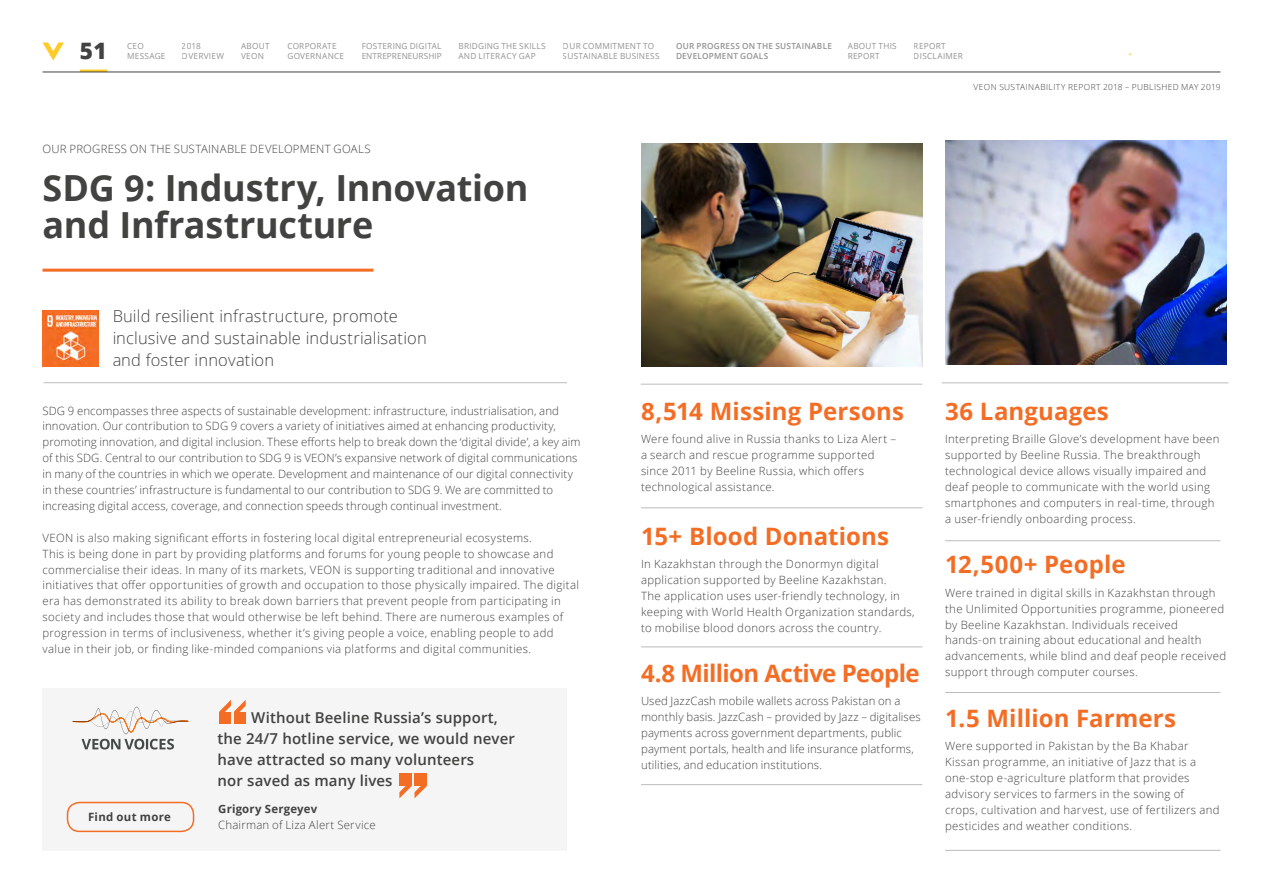
<style>
.page{position:relative;width:1263px;height:893px;background:#fff}
.page>*{position:absolute;margin:0;border:0;box-sizing:border-box;transform-origin:0 0}
.t1{font:700 36px/37.5px "Open Sans";letter-spacing:-.01em;color:#424241}
.t2{font:700 24px "Open Sans";letter-spacing:.005em;color:#f36d25}
.t3{font:700 24px "Open Sans";letter-spacing:-.025em;color:#f36d25}
.t4{font:800 22.65px "Open Sans";color:#424241}
.t5{font:300 16.5px/21.8px "Open Sans";letter-spacing:.01em;color:#424241}
.t6{font:600 15px/21px "Open Sans";letter-spacing:.01em;color:#424241}
.t7{font:300 11.4px/15.9px "Open Sans";letter-spacing:.025em;color:#424241}
.t8{font:700 11.4px "Open Sans";letter-spacing:.02em;color:#424241}
.t9{font:8.4px/9.6px "Open Sans";letter-spacing:.03em;color:#929292}
.t10{font:300 8.4px "Open Sans";letter-spacing:.045em;color:#424241}
.t11{font:600 8.4px "Open Sans";letter-spacing:.03em;color:#929292}
</style>
<div class="page">
<hr style="left:43px;top:269px;width:330px;height:3px;background:#f36d25">
<img style="left:43px;top:310px;width:56px;height:57px">
<hr style="left:44px;top:382px;width:523px;height:1px;background:#bcbcbc">
<img style="left:641px;top:143px;width:281px;height:224px">
<img style="left:945px;top:141px;width:281px;height:223px">
<div style="left:43px;top:688px;width:524px;height:163px;background:#f5f5f5"></div>
<div style="left:219px;top:712px;width:12px;height:12px;background:#f36d25"></div>
<div style="left:234px;top:712px;width:12px;height:12px;background:#f36d25"></div>
<svg style="left:219px;top:700px;width:27px;height:12px"></svg>
<div style="left:414px;top:774px;width:13px;height:12px;background:#f36d25"></div>
<div style="left:399px;top:774px;width:13px;height:12px;background:#f36d25"></div>
<svg style="left:399px;top:786px;width:28px;height:12px"></svg>
<div style="left:67px;top:802px;width:127px;height:30px;border:2px solid #f36d25;border-radius:12px"></div>
<svg style="left:73px;top:707px;width:115px;height:42px"></svg>
<hr style="left:641px;top:384px;width:281px;height:1px;background:#bcbcbc">
<hr style="left:641px;top:508px;width:281px;height:1px;background:#bcbcbc">
<hr style="left:641px;top:647px;width:281px;height:1px;background:#bcbcbc">
<hr style="left:641px;top:784px;width:281px;height:1px;background:#bcbcbc">
<hr style="left:942px;top:383px;width:286px;height:1px;background:#bcbcbc">
<hr style="left:945px;top:540px;width:275px;height:1px;background:#bcbcbc">
<hr style="left:945px;top:692px;width:275px;height:1px;background:#bcbcbc">
<hr style="left:945px;top:850px;width:275px;height:1px;background:#bcbcbc">
<svg style="left:43px;top:43px;width:21px;height:17px"></svg>
<hr style="left:80px;top:70px;width:27px;height:2px;background:#ffcb24">
<hr style="left:43px;top:72px;width:1177px;height:1px;background:#424241">
<h3 class="t4" style="left:80px;top:33px;width:28px">51</h3>
<p class="t11" style="left:676px;top:50px;width:94px">DEVELOPMENT GOALS</p>
<p class="t9" style="left:127px;top:41px;width:40px">CEO<br>MESSAGE</p>
<p class="t9" style="left:241px;top:41px;width:30px">ABOUT<br>VEON</p>
<p class="t9" style="left:287px;top:41px;width:58px">CORPORATE<br>GOVERNANCE</p>
<p class="t9" style="left:182px;top:41px;width:44px">2018<br>OVERVIEW</p>
<p class="t9" style="left:362px;top:41px;width:82px">FOSTERING DIGITAL<br>ENTREPRENEURSHIP</p>
<p class="t9" style="left:563px;top:41px;width:98px">OUR COMMITMENT TO<br>SUSTAINABLE BUSINESS</p>
<p class="t9" style="left:914px;top:41px;width:51px">REPORT<br>DISCLAIMER</p>
<p class="t11" style="left:676px;top:40px;width:157px">OUR PROGRESS ON THE SUSTAINABLE</p>
<p class="t9" style="left:848px;top:41px;width:50px">ABOUT THIS<br>REPORT</p>
<p class="t9" style="left:458px;top:41px;width:89px">BRIDGING THE SKILLS<br>AND LITERACY GAP</p>
<p class="t10" style="left:973px;top:81px;width:248px">VEON SUSTAINABILITY REPORT 2018 – PUBLISHED MAY 2019</p>
<p class="t7" style="left:43px;top:141px;width:330px">OUR PROGRESS ON THE SUSTAINABLE DEVELOPMENT GOALS</p>
<h1 class="t1" style="left:43px;top:168px;width:487px">SDG 9: Industry, Innovation and Infrastructure</h1>
<h3 class="t5" style="left:112px;top:305px;width:316px">Build resilient infrastructure, promote inclusive and sustainable industrialisation and foster innovation</h3>
<p class="t7" style="left:43px;top:402px;width:540px">SDG 9 encompasses three aspects of sustainable development: infrastructure, industrialisation, and innovation. Our contribution to SDG 9 covers a variety of initiatives aimed at enhancing productivity, promoting innovation, and digital inclusion. These efforts help to break down the ‘digital divide’, a key aim of this SDG. Central to our contribution to SDG 9 is VEON’s expansive network of digital communications in many of the countries in which we operate. Development and maintenance of our digital connectivity in these countries’ infrastructure is fundamental to our contribution to SDG 9. We are committed to increasing digital access, coverage, and connection speeds through continual investment.</p>
<p class="t7" style="left:43px;top:529px;width:538px">VEON is also making significant efforts in fostering local digital entrepreneurial ecosystems.<br>This is being done in part by providing platforms and forums for young people to showcase and commercialise their ideas. In many of its markets, VEON is supporting traditional and innovative initiatives that offer opportunities of growth and occupation to those physically impaired. The digital era has demonstrated its ability to break down barriers that prevent people from participating in society and includes those that would otherwise be left behind. There are numerous examples of progression in terms of inclusiveness, whether it’s giving people a voice, enabling people to add value in their job, or finding like-minded companions via platforms and digital communities.</p>
<p class="t8" style="left:88px;top:809px;width:84px">Find out more</p>
<h3 class="t6" style="left:218px;top:707px;width:299px;text-indent:34px">Without Beeline Russia’s support, the 24/7 hotline service, we would never have attracted so many volunteers<br>nor saved as many lives</h3>
<p class="t8" style="left:218px;top:801px;width:101px">Grigory Sergeyev</p>
<p class="t7" style="left:218px;top:816px;width:159px">Chairman of Liza Alert Service</p>
<h2 class="t2" style="left:641px;top:394px;width:264px">8,514 Missing Persons</h2>
<p class="t7" style="left:641px;top:431px;width:257px">Were found alive in Russia thanks to Liza Alert – a search and rescue programme supported since 2011 by Beeline Russia, which offers technological assistance.</p>
<h2 class="t2" style="left:641px;top:519px;width:250px">15+ Blood Donations</h2>
<p class="t7" style="left:641px;top:556px;width:275px">In Kazakhstan through the Donormyn digital application supported by Beeline Kazakhstan.<br>The application uses user-friendly technology, in keeping with World Health Organization standards, to mobilise blood donors across the country.</p>
<h2 class="t3" style="left:641px;top:656px;width:280px">4.8 Million Active People</h2>
<p class="t7" style="left:641px;top:693px;width:281px">Used JazzCash mobile wallets across Pakistan on a monthly basis. JazzCash – provided by Jazz – digitalises payments across government departments, public payment portals, health and life insurance platforms, utilities, and education institutions.</p>
<h2 class="t2" style="left:945px;top:394px;width:165px">36 Languages</h2>
<p class="t7" style="left:945px;top:431px;width:276px">Interpreting Braille Glove’s development have been supported by Beeline Russia. The breakthrough technological device allows visually impaired and deaf people to communicate with the world using smartphones and computers in real-time, through a user-friendly onboarding process.</p>
<h2 class="t2" style="left:945px;top:548px;width:182px">12,500+ People</h2>
<p class="t7" style="left:945px;top:584px;width:283px">Were trained in digital skills in Kazakhstan through the Unlimited Opportunities programme, pioneered by Beeline Kazakhstan. Individuals received hands-on training about educational and health advancements, while blind and deaf people received support through computer courses.</p>
<h2 class="t2" style="left:945px;top:701px;width:232px">1.5 Million Farmers</h2>
<p class="t7" style="left:945px;top:738px;width:276px">Were supported in Pakistan by the Ba Khabar Kissan programme, an initiative of Jazz that is a one-stop e-agriculture platform that provides advisory services to farmers in the sowing of crops, cultivation and harvest, use of fertilizers and pesticides and weather conditions.</p>
</div>
